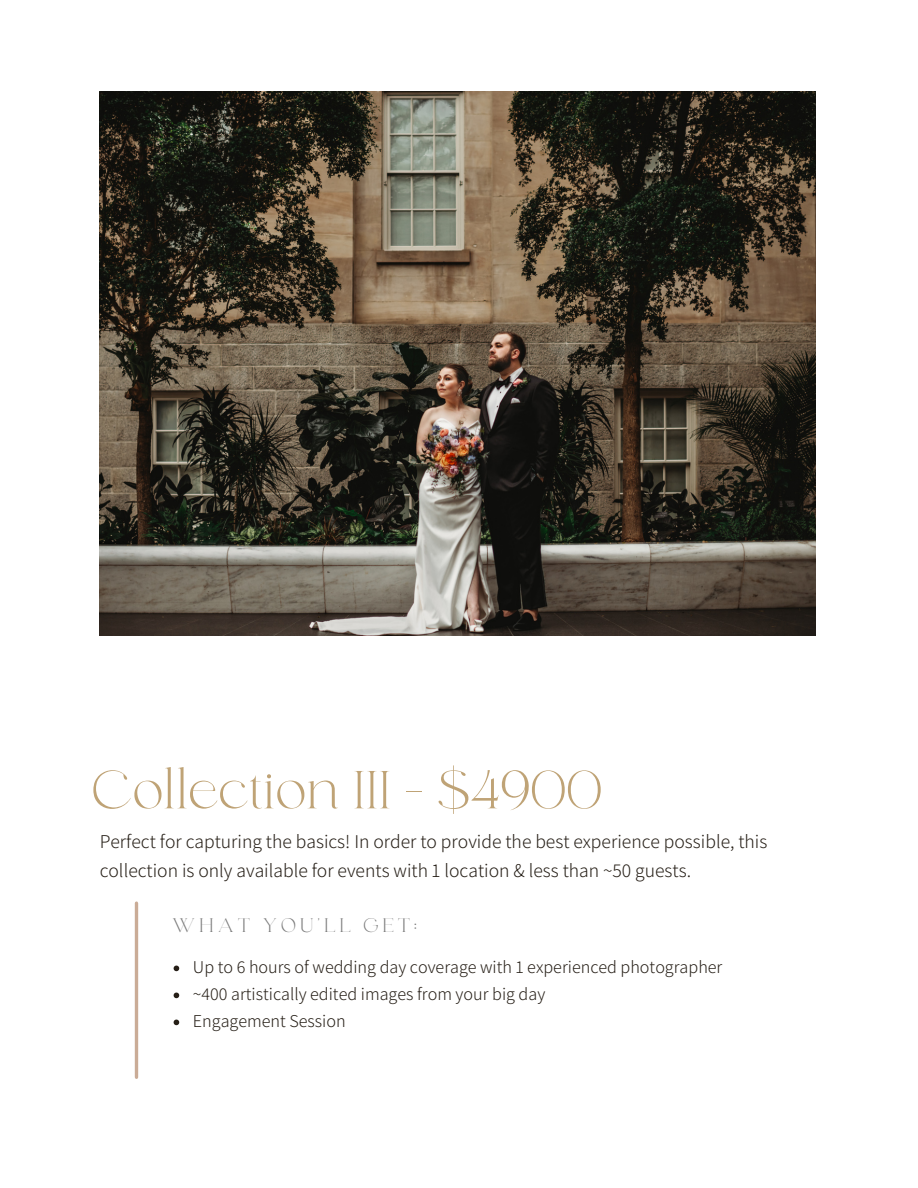
<style>
.page{position:relative;width:918px;height:1188px;background:#fff}
.page>*{position:absolute;margin:0;border:0;box-sizing:border-box;transform-origin:0 0}
.t1{font:53.25px "fonde";color:#bfa376}
.t2{font:300 19.5px/29.2px "Assistant";color:#261f17}
.t3{font:19.5px "fonde";letter-spacing:.2em;color:#797979}
.t4{font:300 18px "Assistant";color:#261f17}
</style>
<div class="page">
<svg style="left:174px;top:966px;width:5px;height:5px"></svg>
<svg style="left:174px;top:993px;width:5px;height:5px"></svg>
<svg style="left:174px;top:1020px;width:5px;height:5px"></svg>
<img style="left:100px;top:92px;width:715px;height:543px">
<hr style="left:135px;top:903px;width:3px;height:174px;background:#caac97">
<p class="t1" style="left:92px;top:763px;width:512px">Collection III - $4900</p>
<p class="t2" style="left:100px;top:826px;width:669px">Perfect for capturing the basics! In order to provide the best experience possible, this collection is only available for events with 1 location &amp; less than ~50 guests.</p>
<p class="t3" style="left:172px;top:916px;width:246px">WHAT YOU’LL GET:</p>
<p class="t4" style="left:193px;top:955px;width:531px">Up to 6 hours of wedding day coverage with 1 experienced photographer</p>
<p class="t4" style="left:193px;top:982px;width:354px">~400 artistically edited images from your big day</p>
<p class="t4" style="left:193px;top:1009px;width:154px">Engagement Session</p>
</div>
